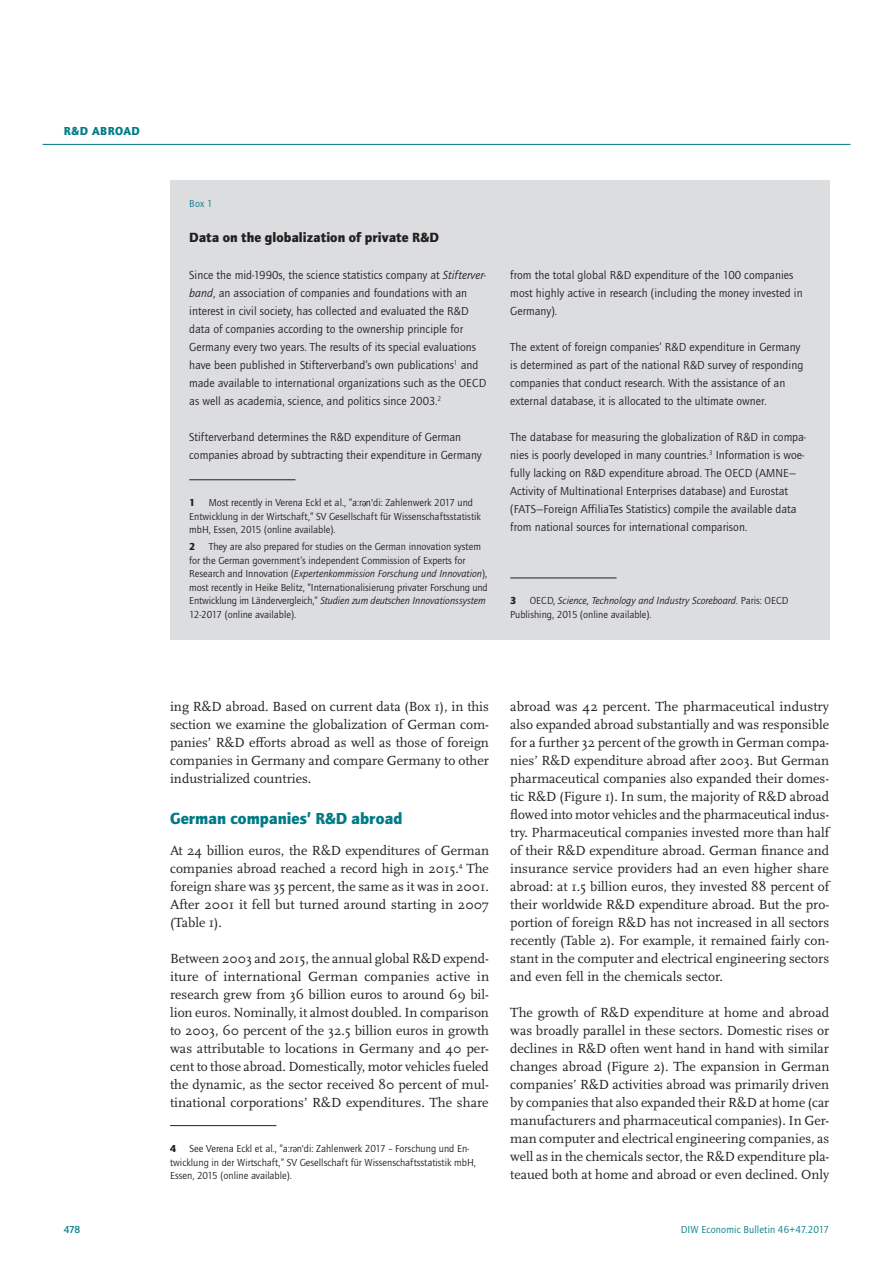
<style>
.page{position:relative;width:893px;height:1263px;background:#fff}
.page>*{position:absolute;margin:0;border:0;box-sizing:border-box;transform-origin:0 0}
.t1{font:900 16.5px "Quay Sans ITC Std";color:#007b85}
.t2{font:13.8px/18px "Scala Pro";color:#231f20;text-align:justify}
.t3{font:900 13.8px "Quay Sans ITC Std";letter-spacing:.005em;color:#231f20}
.t4{font:12px/18px "Quay Sans ITC Std";letter-spacing:.005em;color:#231f20}
.t5{font:900 12px "Quay Sans ITC Std";color:#007b85}
.t6{font:10.5px/13.5px "Quay Sans ITC Std";color:#231f20}
.t7{font:10.5px "Quay Sans ITC Std";letter-spacing:.01em;color:#007b85}
.t8{font:900 10.5px "Quay Sans ITC Std";color:#231f20}
.t9{font:500 10.5px "Quay Sans ITC Std";color:#007b85}
.s1{font-style:italic}
</style>
<div class="page">
<hr style="left:43px;top:144px;width:807px;height:1px;background:#007b85">
<hr style="left:170px;top:1125px;width:106px;height:1px;background:#231f20">
<svg style="left:293px;top:1147px;width:4px;height:5px"></svg>
<div style="left:170px;top:180px;width:659px;height:459px;background:#dcdddf"></div>
<hr style="left:189px;top:479px;width:107px;height:1px;background:#231f20">
<svg style="left:362px;top:501px;width:4px;height:5px"></svg>
<hr style="left:510px;top:578px;width:107px;height:1px;background:#231f20">
<p class="t5" style="left:64px;top:123px;width:38px">R&amp;D abroad</p>
<p class="t7" style="left:189px;top:197px;width:25px">Box 1</p>
<p class="t3" style="left:189px;top:229px;width:251px">Data on the globalization of private R&amp;D</p>
<p class="t4" style="left:189px;top:266px;width:299px">Since the mid-1990s, the science statistics company at <span class="s1">Stifterver&shy;band</span>, an association of companies and foundations with an interest in civil society, has collected and evaluated the R&amp;D data of companies according to the ownership principle for Germany every two years. The results of its special evaluations have been published in Stifterverband’s own publications<sup>1</sup> and made available to international organizations such as the OECD as well as academia, science, and politics since 2003.<sup>2</sup></p>
<p class="t4" style="left:189px;top:428px;width:294px">Stifterverband determines the R&amp;D expenditure of German companies abroad by subtracting their expenditure in Germany</p>
<p class="t8" style="left:189px;top:496px;width:8px">1</p>
<p class="t6" style="left:189px;top:496px;width:293px;text-indent:20px">Most recently in Verena Eckl et al., “a:r n'di: Zahlenwerk 2017 und<br>Entwicklung in der Wirtschaft,” SV Gesellschaft für Wissenschaftsstatistik mbH, Essen, 2015 (online available).</p>
<p class="t8" style="left:189px;top:540px;width:8px">2</p>
<p class="t6" style="left:189px;top:540px;width:300px;text-indent:19px">They are also prepared for studies on the German innovation system for the German government’s independent Commission of Experts for Research and Innovation (<span class="s1">Expertenkommission Forschung und Innovation</span>), most recently in Heike Belitz, “Internationalisierung privater Forschung und Entwicklung im Ländervergleich,” <span class="s1">Studien zum deutschen Innovationssystem </span>12-2017 (online available).</p>
<p class="t4" style="left:510px;top:266px;width:294px">from the total global R&amp;D expenditure of the 100 companies most highly active in research (including the money invested in<br>Germany).</p>
<p class="t4" style="left:510px;top:338px;width:295px">The extent of foreign companies’ R&amp;D expenditure in Germany is determined as part of the national R&amp;D survey of responding companies that conduct research. With the assistance of an external database, it is allocated to the ultimate owner.</p>
<p class="t4" style="left:510px;top:428px;width:297px">The database for measuring the globalization of R&amp;D in compa&shy;nies is poorly developed in many countries.<sup>3</sup> Information is woe&shy;fully lacking on R&amp;D expenditure abroad. The OECD (AMNE— Activity of Multinational Enterprises database) and Eurostat (FATS—Foreign AffiliaTes Statistics) compile the available data from national sources for international comparison.</p>
<p class="t6" style="left:510px;top:594px;width:280px;text-indent:19px">OECD, <span class="s1">Science, Technology and Industry Scoreboard.</span> Paris: OECD<br>Publishing, 2015 (online available).</p>
<p class="t8" style="left:510px;top:594px;width:8px">3</p>
<p class="t2" style="left:170px;top:697px;width:320px">ing R&amp;D abroad. Based on current data (Box 1), in this section we examine the globalization of German com&shy;panies’ R&amp;D efforts abroad as well as those of foreign companies in Germany and compare Germany to other industrialized countries.</p>
<p class="t1" style="left:170px;top:808px;width:234px">German companies’ R&amp;D abroad</p>
<p class="t2" style="left:170px;top:841px;width:321px">At 24 billion euros, the R&amp;D expenditures of German companies abroad reached a record high in 2015.<sup>4</sup> The foreign share was 35 percent, the same as it was in 2001.<br>After 2001 it fell but turned around starting in 2007 (Table 1).</p>
<p class="t2" style="left:170px;top:949px;width:321px">Between 2003 and 2015, the annual global R&amp;D expend&shy;iture of international German companies active in research grew from 36 billion euros to around 69 bil&shy;lion euros. Nominally, it almost doubled. In comparison to 2003, 60 percent of the 32.5 billion euros in growth was attributable to locations in Germany and 40 per&shy;cent to those abroad. Domestically, motor vehicles fueled the dynamic, as the sector received 80 percent of mul&shy;tinational corporations’ R&amp;D expenditures. The share</p>
<p class="t8" style="left:170px;top:1142px;width:8px">4</p>
<p class="t6" style="left:170px;top:1142px;width:307px;text-indent:20px">See Verena Eckl et al., “a:r n'di: Zahlenwerk 2017 – Forschung und En&shy;twicklung in der Wirtschaft,” SV Gesellschaft für Wissenschaftsstatistik mbH,<br>Essen, 2015 (online available).</p>
<p class="t2" style="left:510px;top:697px;width:320px">abroad was 42 percent. The pharmaceutical industry also expanded abroad substantially and was responsible for a further 32 percent of the growth in German compa&shy;nies’ R&amp;D expenditure abroad after 2003. But German pharmaceutical companies also expanded their domes&shy;tic R&amp;D (Figure 1). In sum, the majority of R&amp;D abroad flowed into motor vehicles and the pharmaceutical indus&shy;try. Pharmaceutical companies invested more than half of their R&amp;D expenditure abroad. German finance and insurance service providers had an even higher share abroad: at 1.5 billion euros, they invested 88 percent of their worldwide R&amp;D expenditure abroad. But the pro&shy;portion of foreign R&amp;D has not increased in all sectors recently (Table 2). For example, it remained fairly con&shy;stant in the computer and electrical engineering sectors and even fell in the chemicals sector.</p>
<p class="t2" style="left:510px;top:1003px;width:321px">The growth of R&amp;D expenditure at home and abroad was broadly parallel in these sectors. Domestic rises or declines in R&amp;D often went hand in hand with similar changes abroad (Figure 2). The expansion in German companies’ R&amp;D activities abroad was primarily driven by companies that also expanded their R&amp;D at home (car manufacturers and pharmaceutical companies). In Ger&shy;man computer and electrical engineering companies, as well as in the chemicals sector, the R&amp;D expenditure pla&shy;teaued both at home and abroad or even declined. Only</p>
<p class="t9" style="left:64px;top:1223px;width:18px">478</p>
<p class="t7" style="left:681px;top:1223px;width:150px">DIW Economic Bulletin 46+47.2017</p>
</div>
